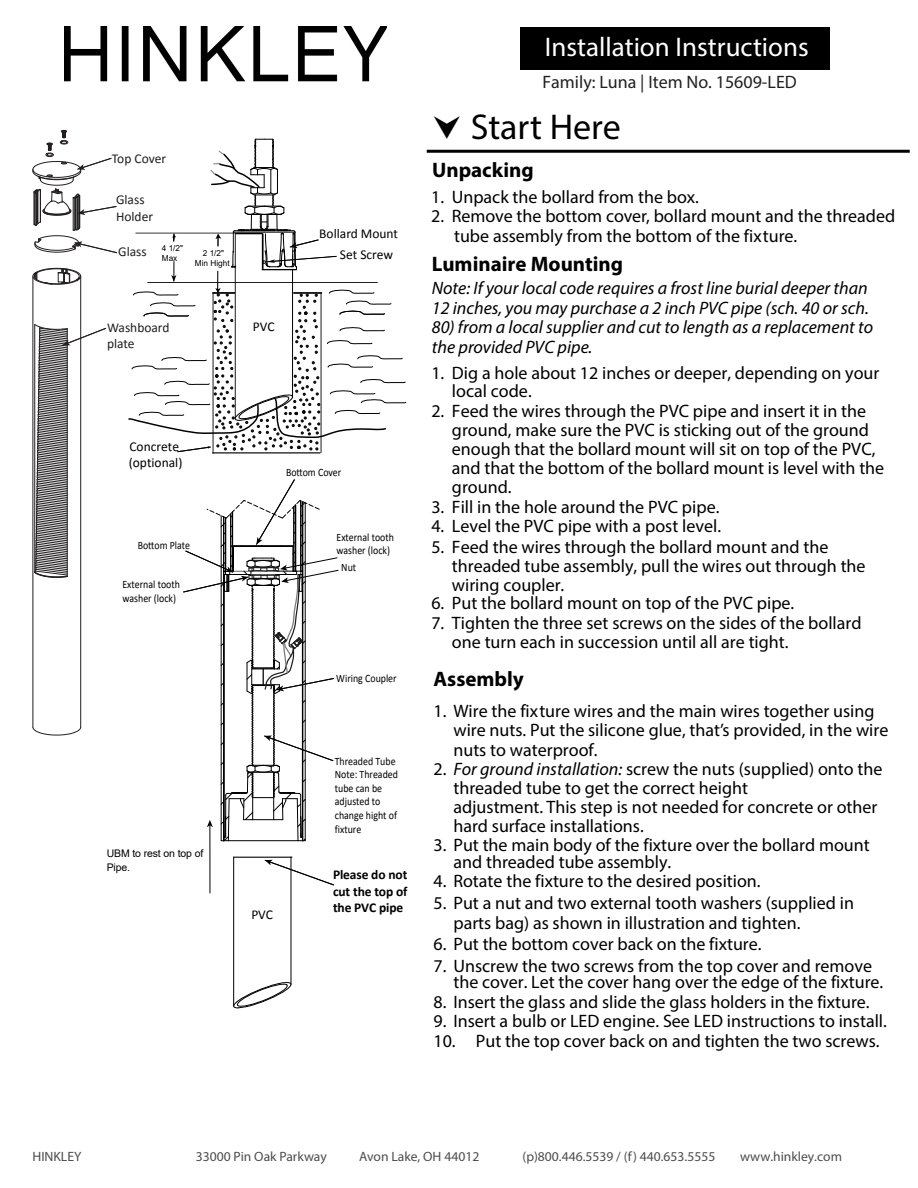
<style>
.page{position:relative;width:918px;height:1188px;background:#fff}
.page>*{position:absolute;margin:0;border:0;box-sizing:border-box;transform-origin:0 0}
.t1{font:36px "Myriad Pro";color:#000}
.t2{font:27px "Myriad Pro";color:#fff}
.t3{font:700 21px "Myriad Pro";color:#000}
.t4{font:18px/19px "Myriad Pro";color:#000}
.t5{font:italic 18px/19.5px "Myriad Pro";color:#000}
.t6{font:18px "Myriad Pro";color:#231f20}
.t7{font:13.5px "Myriad Pro";color:#4d4d4d}
.t8{font:13.5px/16.2px "Calibri";color:#000}
.t9{font:13.5px/16.2px "Calibri";color:#231f20}
.t10{font:700 13.5px/16.2px "Calibri";letter-spacing:-.01em;color:#000;text-align:justify}
.t11{font:11.25px/13.5px "Calibri";color:#000;scale:.88 1}
.t12{font:10.5px/13.8px "Arial";letter-spacing:-.01em;color:#000}
.t13{font:8.25px/10.2px "Arial";color:#000;text-align:center}
.s1{font-style:italic}
</style>
<div class="page">
<div style="left:520px;top:27px;width:310px;height:43px;background:#000"></div>
<hr style="left:427px;top:150px;width:483px;height:3px;background:#000">
<img style="left:65px;top:26px;width:322px;height:56px">
<hr style="left:291px;top:857px;width:1px;height:127px;background:#000">
<hr style="left:233px;top:857px;width:1px;height:149px;background:#000">
<svg style="left:233px;top:981px;width:59px;height:28px"></svg>
<hr style="left:234px;top:857px;width:58px;height:1px;background:#000">
<svg style="left:265px;top:860px;width:69px;height:26px"></svg>
<hr style="left:210px;top:825px;width:1px;height:68px;background:#000">
<svg style="left:128px;top:139px;width:278px;height:315px"></svg>
<hr style="left:262px;top:234px;width:1px;height:35px;background:#000">
<svg style="left:183px;top:479px;width:156px;height:362px"></svg>
<hr style="left:80px;top:276px;width:1px;height:451px;background:#231f20">
<hr style="left:33px;top:276px;width:1px;height:451px;background:#231f20">
<svg style="left:32px;top:727px;width:49px;height:8px"></svg>
<svg style="left:33px;top:268px;width:48px;height:17px"></svg>
<svg style="left:33px;top:130px;width:85px;height:124px"></svg>
<svg style="left:34px;top:324px;width:73px;height:254px"></svg>
<h2 class="t2" style="left:545px;top:30px;width:266px">Installation Instructions</h2>
<p class="t6" style="left:543px;top:71px;width:256px">Family: Luna | Item No. 15609-LED</p>
<p class="t9" style="left:112px;top:150px;width:56px">Top Cover</p>
<p class="t9" style="left:116px;top:192px;width:39px">Glass<br>Holder</p>
<p class="t9" style="left:118px;top:243px;width:30px">Glass</p>
<p class="t13" style="left:162px;top:243px;width:23px;text-align:left">4 1/2"<br>Max</p>
<p class="t13" style="left:195px;top:248px;width:36px">2 1/2"<br>Min Hight</p>
<p class="t9" style="left:107px;top:319px;width:64px">Washboard plate</p>
<p class="t8" style="left:253px;top:318px;width:23px">PVC</p>
<p class="t8" style="left:319px;top:226px;width:80px">Bollard Mount</p>
<p class="t8" style="left:340px;top:247px;width:55px">Set Screw</p>
<p class="t8" style="left:129px;top:438px;width:55px">Concrete (optional)</p>
<p class="t11" style="left:138px;top:539px;width:61px">Bottom Plate</p>
<p class="t11" style="left:122px;top:578px;width:67px">External tooth washer (lock)</p>
<p class="t12" style="left:107px;top:846px;width:98px">UBM to rest on top of<br>Pipe.</p>
<p class="t11" style="left:286px;top:465px;width:64px">Bottom Cover</p>
<p class="t11" style="left:337px;top:530px;width:67px">External tooth washer (lock)</p>
<p class="t11" style="left:341px;top:561px;width:18px">Nut</p>
<p class="t8" style="left:251px;top:906px;width:23px">PVC</p>
<p class="t11" style="left:336px;top:672px;width:70px">Wiring Coupler</p>
<p class="t11" style="left:335px;top:754px;width:73px">Threaded Tube<br>Note: Threaded tube can be adjusted to change hight of fixture</p>
<p class="t10" style="left:333px;top:867px;width:76px">Please do not cut the top of the PVC pipe</p>
<h1 class="t1" style="left:471px;top:105px;width:152px">Start Here</h1>
<p class="t3" style="left:432px;top:156px;width:103px">Unpacking</p>
<p class="t4" style="left:431px;top:187px;width:269px">1. Unpack the bollard from the box.</p>
<p class="t4" style="left:454px;top:206px;width:443px;line-height:19.5px;text-indent:-23px">2. Remove the bottom cover, bollard mount and the threaded tube assembly from the bottom of the fixture.</p>
<p class="t3" style="left:432px;top:250px;width:193px">Luminaire Mounting</p>
<p class="t5" style="left:432px;top:278px;width:438px">Note: If your local code requires a frost line burial deeper than<br>12 inches, you may purchase a 2 inch PVC pipe (sch. 40 or sch.</p>
<p class="t5" style="left:432px;top:317px;width:443px">80) from a local supplier and cut to length as a replacement to the provided PVC pipe.</p>
<p class="t4" style="left:452px;top:364px;width:429px;line-height:18px;text-indent:-21px">1. Dig a hole about 12 inches or deeper, depending on your local code.</p>
<p class="t4" style="left:452px;top:401px;width:434px;text-indent:-21px">2. Feed the wires through the PVC pipe and insert it in the ground, make sure the PVC is sticking out of the ground enough that the bollard mount will sit on top of the PVC, and that the bottom of the bollard mount is level with the ground.</p>
<p class="t4" style="left:431px;top:497px;width:290px">3. Fill in the hole around the PVC pipe.</p>
<p class="t4" style="left:431px;top:516px;width:291px">4. Level the PVC pipe with a post level.</p>
<p class="t4" style="left:452px;top:537px;width:415px;text-indent:-21px">5. Feed the wires through the bollard mount and the threaded tube assembly, pull the wires out through the wiring coupler.</p>
<p class="t4" style="left:431px;top:594px;width:365px">6. Put the bollard mount on top of the PVC pipe.</p>
<p class="t4" style="left:452px;top:614px;width:411px;line-height:18.3px;text-indent:-21px">7. Tighten the three set screws on the sides of the bollard one turn each in succession until all are tight.</p>
<p class="t3" style="left:434px;top:665px;width:92px">Assembly</p>
<p class="t4" style="left:453px;top:701px;width:436px;text-indent:-20px">1. Wire the fixture wires and the main wires together using wire nuts. Put the silicone glue, that’s provided, in the wire nuts to waterproof.</p>
<p class="t4" style="left:453px;top:759px;width:431px;text-indent:-20px">2. <span class="s1">For ground installation:</span> screw the nuts (supplied) onto the threaded tube to get the correct height<br>adjustment. This step is not needed for concrete or other hard surface installations.</p>
<p class="t4" style="left:453px;top:837px;width:418px;line-height:16.5px;text-indent:-20px">3. Put the main body of the fixture over the bollard mount and threaded tube assembly.</p>
<p class="t4" style="left:434px;top:872px;width:329px">4. Rotate the fixture to the desired position.</p>
<p class="t4" style="left:453px;top:893px;width:402px;line-height:19.5px;text-indent:-20px">5. Put a nut and two external tooth washers (supplied in parts bag) as shown in illustration and tighten.</p>
<p class="t4" style="left:434px;top:934px;width:330px">6. Put the bottom cover back on the fixture.</p>
<p class="t4" style="left:453px;top:957px;width:431px;line-height:16.5px;text-indent:-20px">7. Unscrew the two screws from the top cover and remove the cover. Let the cover hang over the edge of the fixture.</p>
<p class="t4" style="left:434px;top:992px;width:438px">8. Insert the glass and slide the glass holders in the fixture.</p>
<p class="t4" style="left:434px;top:1012px;width:455px">9. Insert a bulb or LED engine. See LED instructions to install.</p>
<p class="t4" style="left:434px;top:1031px;width:448px">10. Put the top cover back on and tighten the two screws.</p>
<p class="t7" style="left:32px;top:1148px;width:50px">HINKLEY</p>
<p class="t7" style="left:196px;top:1148px;width:132px">33000 Pin Oak Parkway</p>
<p class="t7" style="left:359px;top:1148px;width:122px">Avon Lake, OH 44012</p>
<p class="t7" style="left:523px;top:1148px;width:194px">(p)800.446.5539 / (f) 440.653.5555</p>
<p class="t7" style="left:740px;top:1148px;width:103px">www.hinkley.com</p>
</div>
